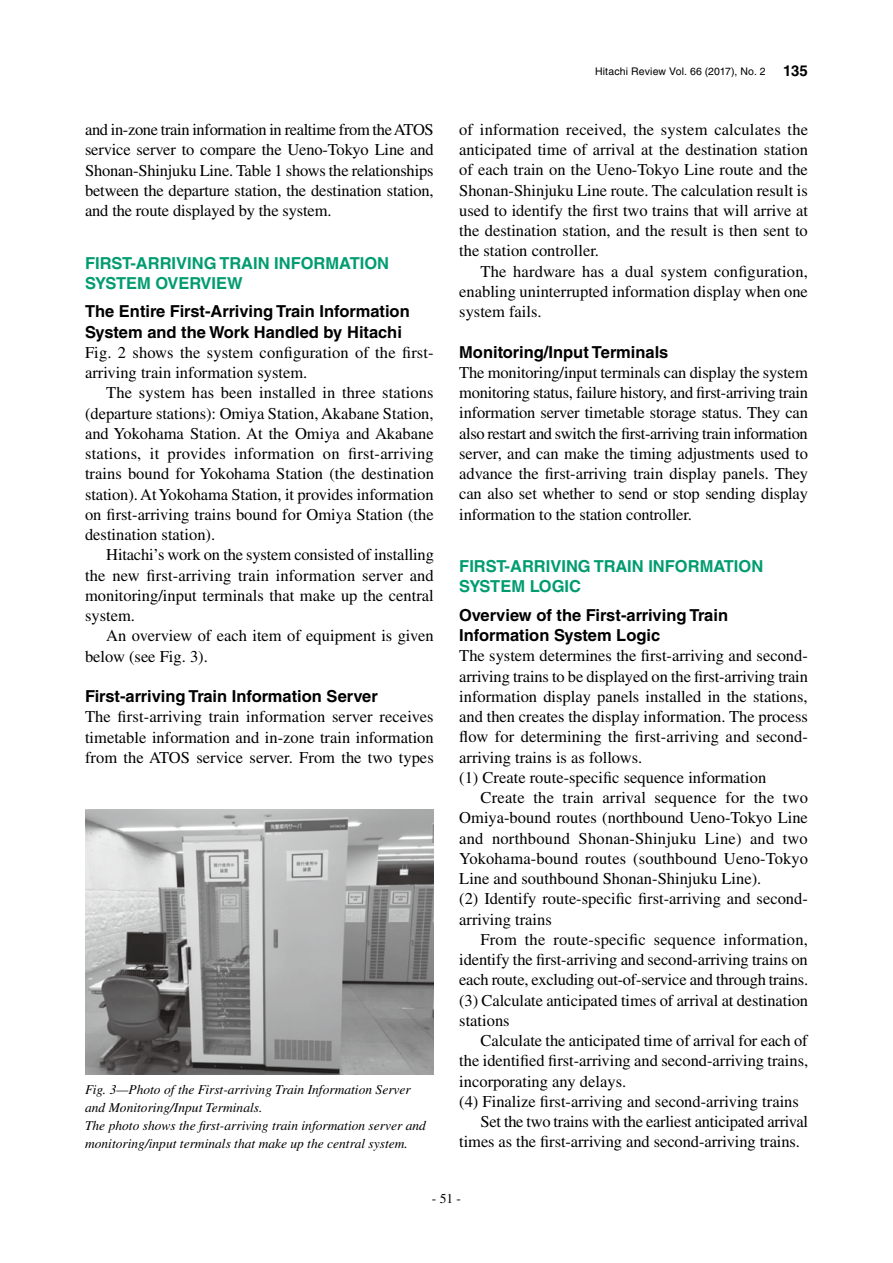
<style>
.page{position:relative;width:893px;height:1263px;background:#fff}
.page>*{position:absolute;margin:0;border:0;box-sizing:border-box;transform-origin:0 0}
.t1{font:16.5px/20.2px "Times LT Std";color:#000;text-align:justify}
.t2{font:700 16.5px/20.2px "Helvetica LT Std";color:#000}
.t3{font:700 16.5px/20.2px "Helvetica LT Std";color:#009c70}
.t4{font:italic 13.5px/18px "Times LT Std";color:#000}
.t5{font:13.5px "Times LT Std";color:#000}
.t6{font:10.5px "Helvetica LT Std";letter-spacing:.015em;color:#000}
.s1{font-weight:700;font-size:15px}
</style>
<div class="page">
<img style="left:85px;top:809px;width:349px;height:265px">
<p class="t1" style="left:85px;top:119px;width:350px">and in-zone train information in realtime from the ATOS service server to compare the Ueno-Tokyo Line and Shonan-Shinjuku Line. Table 1 shows the relationships between the departure station, the destination station, and the route displayed by the system.</p>
<p class="t3" style="left:85px;top:252px;width:306px">FIRST-ARRIVING TRAIN INFORMATION<br>SYSTEM OVERVIEW</p>
<p class="t2" style="left:85px;top:301px;width:326px">The Entire First-Arriving Train Information<br>System and the Work Handled by Hitachi</p>
<p class="t1" style="left:85px;top:342px;width:350px">Fig. 2 shows the system configuration of the first&shy;arriving train information system.</p>
<p class="t1" style="left:85px;top:383px;width:350px;text-indent:21px">The system has been installed in three stations (departure stations): Omiya Station, Akabane Station, and Yokohama Station. At the Omiya and Akabane stations, it provides information on first-arriving trains bound for Yokohama Station (the destination station). At Yokohama Station, it provides information on first-arriving trains bound for Omiya Station (the destination station).</p>
<p class="t1" style="left:85px;top:544px;width:350px;text-indent:21px">Hitachi’s work on the system consisted of installing the new first-arriving train information server and monitoring/input terminals that make up the central system.</p>
<p class="t1" style="left:85px;top:625px;width:350px;text-indent:21px">An overview of each item of equipment is given below (see Fig. 3).</p>
<p class="t2" style="left:85px;top:686px;width:294px">First-arriving Train Information Server</p>
<p class="t1" style="left:85px;top:706px;width:350px">The first-arriving train information server receives timetable information and in-zone train information from the ATOS service server. From the two types</p>
<p class="t4" style="left:85px;top:1081px;width:342px">Fig. 3—Photo of the First-arriving Train Information Server and Monitoring/Input Terminals.<br>The photo shows the first-arriving train information server and monitoring/input terminals that make up the central system.</p>
<p class="t6" style="left:595px;top:65px;width:214px">Hitachi Review Vol. 66 (2017), No. 2 <span class="s1">135</span></p>
<p class="t1" style="left:459px;top:119px;width:350px">of information received, the system calculates the anticipated time of arrival at the destination station of each train on the Ueno-Tokyo Line route and the Shonan-Shinjuku Line route. The calculation result is used to identify the first two trains that will arrive at the destination station, and the result is then sent to the station controller.</p>
<p class="t1" style="left:459px;top:261px;width:350px;text-indent:21px">The hardware has a dual system configuration, enabling uninterrupted information display when one system fails.</p>
<p class="t2" style="left:459px;top:341px;width:211px">Monitoring/Input Terminals</p>
<p class="t1" style="left:459px;top:362px;width:350px">The monitoring/input terminals can display the system monitoring status, failure history, and first-arriving train information server timetable storage status. They can also restart and switch the first-arriving train information server, and can make the timing adjustments used to advance the first-arriving train display panels. They can also set whether to send or stop sending display information to the station controller.</p>
<p class="t3" style="left:459px;top:556px;width:306px">FIRST-ARRIVING TRAIN INFORMATION<br>SYSTEM LOGIC</p>
<p class="t2" style="left:459px;top:605px;width:270px">Overview of the First-arriving Train<br>Information System Logic</p>
<p class="t1" style="left:459px;top:646px;width:350px;text-align:left">The system determines the first-arriving and second&shy;arriving trains to be displayed on the first-arriving train information display panels installed in the stations, and then creates the display information. The process flow for determining the first-arriving and second&shy;arriving trains is as follows.<br>(1) Create route-specific sequence information</p>
<p class="t1" style="left:459px;top:787px;width:350px;text-align:left;text-indent:21px">Create the train arrival sequence for the two Omiya-bound routes (northbound Ueno-Tokyo Line and northbound Shonan-Shinjuku Line) and two Yokohama-bound routes (southbound Ueno-Tokyo Line and southbound Shonan-Shinjuku Line).<br>(2) Identify route-specific first-arriving and second&shy;arriving trains</p>
<p class="t1" style="left:459px;top:929px;width:350px;text-indent:21px">From the route-specific sequence information, identify the first-arriving and second-arriving trains on each route, excluding out-of-service and through trains. (3) Calculate anticipated times of arrival at destination stations</p>
<p class="t1" style="left:480px;top:1030px;width:329px">Calculate the anticipated time of arrival for each of</p>
<p class="t1" style="left:459px;top:1051px;width:350px">the identified first-arriving and second-arriving trains,</p>
<p class="t1" style="left:459px;top:1071px;width:169px">incorporating any delays.</p>
<p class="t1" style="left:459px;top:1091px;width:341px">(4) Finalize first-arriving and second-arriving trains</p>
<p class="t1" style="left:480px;top:1111px;width:329px">Set the two trains with the earliest anticipated arrival</p>
<p class="t1" style="left:459px;top:1132px;width:342px">times as the first-arriving and second-arriving trains.</p>
<p class="t5" style="left:432px;top:1190px;width:31px">- 51 -</p>
</div>
